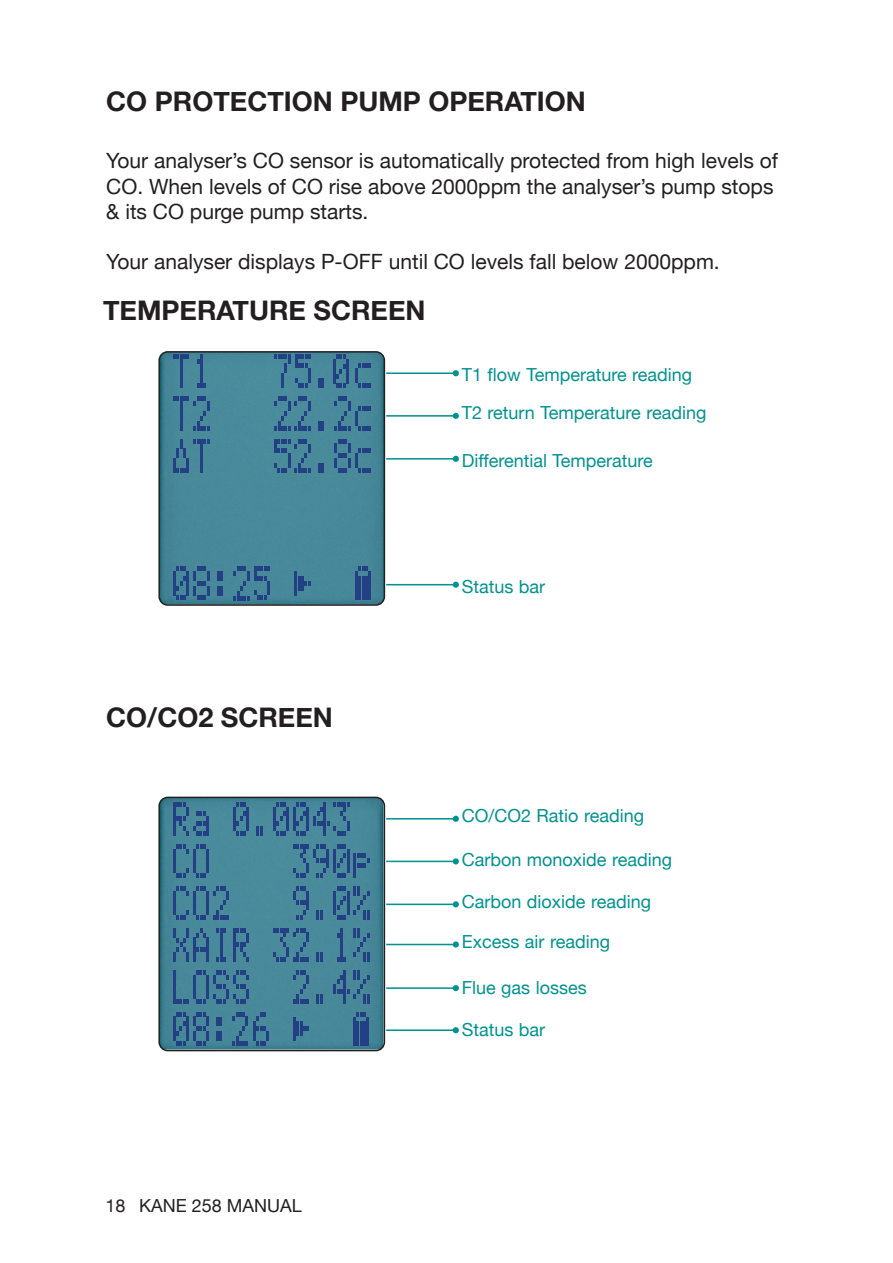
<style>
.page{position:relative;width:893px;height:1263px;background:#fff}
.page>*{position:absolute;margin:0;border:0;box-sizing:border-box;transform-origin:0 0}
.Heading{font:700 27px "Helvetica Neue";color:#231f20}
.t1{font:21px/25.2px "Helvetica Neue";color:#231f20}
.Blue_diagram_text{font:18px "Helvetica Neue";color:#009290}
.t2{font:18px "Helvetica Neue";color:#231f20}
</style>
<div class="page">
<div style="left:161px;top:352px;width:223px;height:251px;background:#48899a"></div>
<svg style="left:173px;top:354px;width:16px;height:34px"></svg>
<svg style="left:173px;top:396px;width:37px;height:34px"></svg>
<svg style="left:197px;top:354px;width:9px;height:34px"></svg>
<svg style="left:318px;top:378px;width:6px;height:10px"></svg>
<svg style="left:355px;top:364px;width:16px;height:24px"></svg>
<svg style="left:274px;top:396px;width:37px;height:34px"></svg>
<svg style="left:318px;top:421px;width:6px;height:9px"></svg>
<svg style="left:334px;top:396px;width:37px;height:34px"></svg>
<svg style="left:318px;top:463px;width:6px;height:10px"></svg>
<svg style="left:173px;top:439px;width:37px;height:34px"></svg>
<svg style="left:217px;top:571px;width:6px;height:24px"></svg>
<svg style="left:294px;top:571px;width:17px;height:24px"></svg>
<svg style="left:355px;top:566px;width:16px;height:34px"></svg>
<svg style="left:274px;top:439px;width:37px;height:34px"></svg>
<svg style="left:233px;top:566px;width:37px;height:34px"></svg>
<svg style="left:274px;top:354px;width:37px;height:34px"></svg>
<svg style="left:173px;top:566px;width:37px;height:34px"></svg>
<svg style="left:333px;top:354px;width:16px;height:34px"></svg>
<svg style="left:334px;top:439px;width:37px;height:34px"></svg>
<div style="left:158px;top:351px;width:227px;height:255px;border:2px solid #231f20;border-radius:9px"></div>
<img style="left:161px;top:797px;width:221px;height:251px">
<svg style="left:256px;top:826px;width:7px;height:9px"></svg>
<svg style="left:316px;top:910px;width:7px;height:10px"></svg>
<svg style="left:316px;top:952px;width:7px;height:9px"></svg>
<svg style="left:337px;top:928px;width:9px;height:33px"></svg>
<svg style="left:216px;top:1017px;width:6px;height:23px"></svg>
<svg style="left:293px;top:1017px;width:16px;height:23px"></svg>
<svg style="left:353px;top:1012px;width:16px;height:33px"></svg>
<svg style="left:173px;top:1012px;width:36px;height:33px"></svg>
<svg style="left:232px;top:1012px;width:37px;height:33px"></svg>
<svg style="left:173px;top:802px;width:36px;height:33px"></svg>
<svg style="left:273px;top:802px;width:77px;height:33px;background:#3a6e92"></svg>
<svg style="left:233px;top:802px;width:16px;height:33px"></svg>
<svg style="left:173px;top:844px;width:36px;height:33px"></svg>
<svg style="left:173px;top:970px;width:76px;height:33px;background:#3c7192"></svg>
<svg style="left:216px;top:928px;width:10px;height:34px"></svg>
<svg style="left:173px;top:886px;width:56px;height:33px;background:#3c7193"></svg>
<svg style="left:173px;top:928px;width:36px;height:34px"></svg>
<svg style="left:233px;top:928px;width:16px;height:34px"></svg>
<svg style="left:293px;top:844px;width:77px;height:33px;background:#3c7193"></svg>
<svg style="left:333px;top:886px;width:37px;height:34px"></svg>
<svg style="left:353px;top:928px;width:17px;height:33px"></svg>
<svg style="left:293px;top:886px;width:16px;height:33px"></svg>
<svg style="left:273px;top:928px;width:36px;height:33px"></svg>
<svg style="left:316px;top:994px;width:7px;height:10px"></svg>
<svg style="left:293px;top:970px;width:16px;height:33px"></svg>
<svg style="left:333px;top:970px;width:37px;height:33px"></svg>
<div style="left:158px;top:797px;width:227px;height:254px;border:2px solid #231f20;border-radius:9px"></div>
<hr style="left:386px;top:372px;width:70px;height:2px;background:#009290">
<svg style="left:453px;top:370px;width:6px;height:6px"></svg>
<hr style="left:386px;top:818px;width:70px;height:1px;background:#009290">
<svg style="left:453px;top:816px;width:6px;height:6px"></svg>
<hr style="left:386px;top:415px;width:70px;height:2px;background:#009290">
<svg style="left:453px;top:413px;width:6px;height:6px"></svg>
<hr style="left:386px;top:861px;width:70px;height:1px;background:#009290">
<svg style="left:453px;top:858px;width:6px;height:6px"></svg>
<hr style="left:386px;top:458px;width:70px;height:2px;background:#009290">
<svg style="left:453px;top:456px;width:6px;height:6px"></svg>
<hr style="left:386px;top:903px;width:70px;height:2px;background:#009290">
<svg style="left:453px;top:901px;width:6px;height:6px"></svg>
<hr style="left:386px;top:944px;width:70px;height:1px;background:#009290">
<svg style="left:453px;top:941px;width:6px;height:6px"></svg>
<hr style="left:386px;top:987px;width:70px;height:2px;background:#009290">
<svg style="left:453px;top:985px;width:6px;height:6px"></svg>
<hr style="left:386px;top:584px;width:70px;height:1px;background:#009290">
<svg style="left:453px;top:582px;width:6px;height:6px"></svg>
<hr style="left:386px;top:1029px;width:70px;height:2px;background:#009290">
<svg style="left:453px;top:1027px;width:6px;height:6px"></svg>
<p class="Heading" style="left:106px;top:80px;width:481px">CO PROTECTION PUMP OPERATION</p>
<p class="t1" style="left:106px;top:149px;width:673px">Your analyser’s CO sensor is automatically protected from high levels of<br>CO. When levels of CO rise above 2000ppm the analyser’s pump stops &amp; its CO purge pump starts.</p>
<p class="t1" style="left:106px;top:250px;width:615px">Your analyser displays P-OFF until CO levels fall below 2000ppm.</p>
<p class="Heading" style="left:103px;top:289px;width:324px">TEMPERATURE SCREEN</p>
<p class="Blue_diagram_text" style="left:462px;top:362px;width:232px">T1 flow Temperature reading</p>
<p class="Blue_diagram_text" style="left:462px;top:399px;width:246px">T2 return Temperature reading</p>
<p class="Blue_diagram_text" style="left:462px;top:447px;width:193px">Differential Temperature</p>
<p class="Heading" style="left:106px;top:696px;width:228px">CO/CO2 SCREEN</p>
<p class="t2" style="left:105px;top:1193px;width:198px">18 KANE 258 MANUAL</p>
<p class="Blue_diagram_text" style="left:462px;top:574px;width:85px">Status bar</p>
<p class="Blue_diagram_text" style="left:462px;top:803px;width:184px">CO/CO2 Ratio reading</p>
<p class="Blue_diagram_text" style="left:462px;top:847px;width:212px">Carbon monoxide reading</p>
<p class="Blue_diagram_text" style="left:462px;top:888px;width:191px">Carbon dioxide reading</p>
<p class="Blue_diagram_text" style="left:462px;top:929px;width:150px">Excess air reading</p>
<p class="Blue_diagram_text" style="left:462px;top:974px;width:127px">Flue gas losses</p>
<p class="Blue_diagram_text" style="left:462px;top:1016px;width:85px">Status bar</p>
</div>
